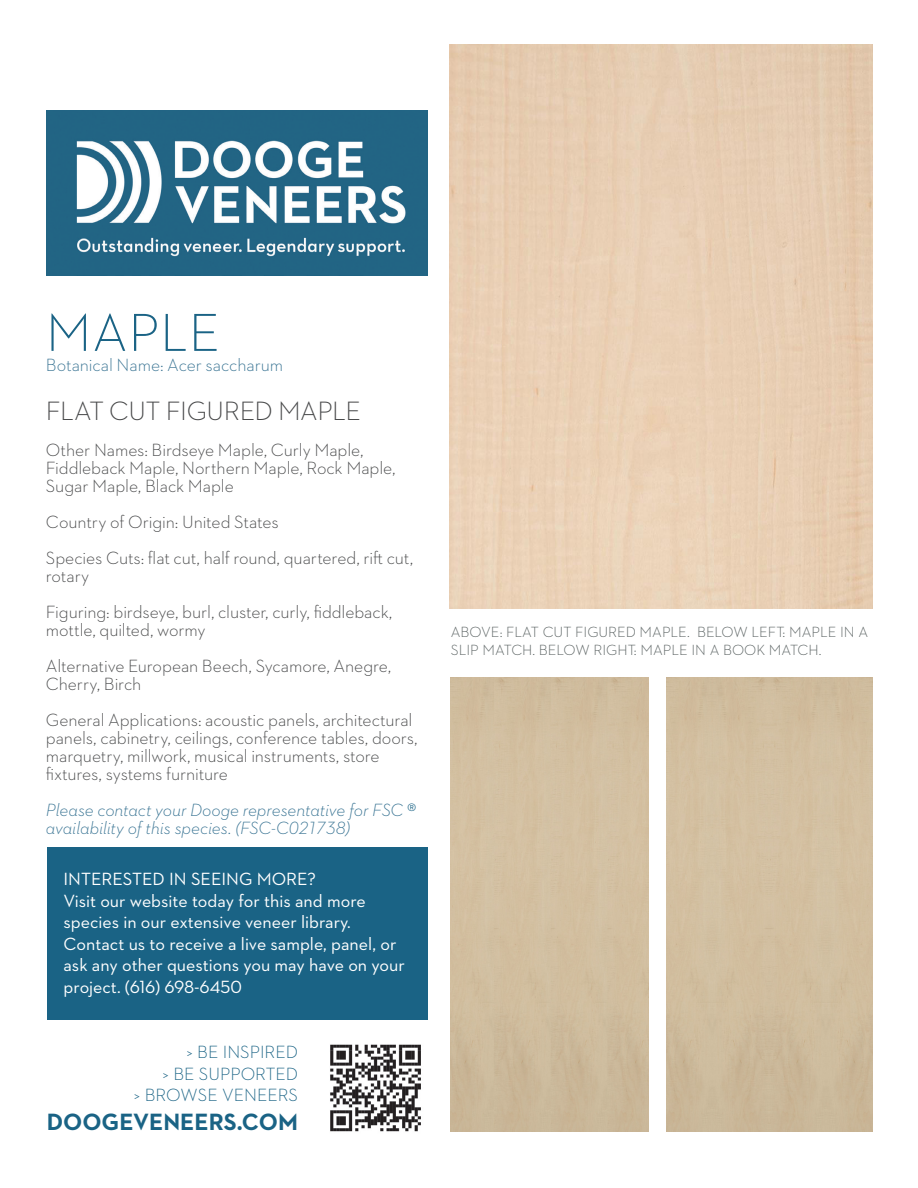
<style>
.page{position:relative;width:918px;height:1188px;background:#fff}
.page>*{position:absolute;margin:0;border:0;box-sizing:border-box;transform-origin:0 0}
.t1{font:300 54.3px "Neutraface 2 Text";letter-spacing:.015em;color:#1a6385}
.t2{font:300 27px "Neutraface 2 Text";letter-spacing:-.02em;color:#464748}
.t3{font:700 24px "Neutraface 2 Text";color:#1a6385}
.t4{font:300 18px/18px "Neutraface 2 Text";letter-spacing:-.005em;color:#464748}
.t5{font:18px/21.6px "Neutraface 2 Text";color:#fff}
.t6{font:italic 300 18px/18px "Neutraface 2 Text";letter-spacing:-.01em;color:#357191}
.t7{font:300 18px/21.6px "Neutraface 2 Text";color:#1a6385;text-align:right}
.t8{font:300 18px "Neutraface 2 Text";letter-spacing:-.005em;color:#357191}
.t9{font:300 15px/18px "Neutraface 2 Text";color:#545c5c}
.s1{font-style:normal;color:#1a6385}
</style>
<div class="page">
<img style="left:46px;top:111px;width:381px;height:165px">
<img style="left:330px;top:1044px;width:91px;height:88px">
<div style="left:47px;top:847px;width:380px;height:173px;background:#1a6385"></div>
<h1 class="t1" style="left:46px;top:299px;width:175px">MAPLE</h1>
<p class="t8" style="left:46px;top:354px;width:239px">Botanical Name: Acer saccharum</p>
<h2 class="t2" style="left:46px;top:394px;width:317px">FLAT CUT FIGURED MAPLE</h2>
<p class="t4" style="left:46px;top:441px;width:351px">Other Names: Birdseye Maple, Curly Maple,<br>Fiddleback Maple, Northern Maple, Rock Maple,<br>Sugar Maple, Black Maple</p>
<p class="t4" style="left:46px;top:504px;width:369px;line-height:36px">Country of Origin: United States<br>Species Cuts: flat cut, half round, quartered, rift cut,</p>
<p class="t4" style="left:46px;top:558px;width:348px;line-height:36px">rotary<br>Figuring: birdseye, burl, cluster, curly, fiddleback,</p>
<p class="t4" style="left:46px;top:612px;width:347px;line-height:36px">mottle, quilted, wormy<br>Alternative European Beech, Sycamore, Anegre,</p>
<p class="t4" style="left:46px;top:666px;width:368px;line-height:36px">Cherry, Birch<br>General Applications: acoustic panels, architectural</p>
<p class="t4" style="left:46px;top:729px;width:373px">panels, cabinetry, ceilings, conference tables, doors, marquetry, millwork, musical instruments, store fixtures, systems furniture</p>
<p class="t6" style="left:46px;top:801px;width:372px">Please contact your Dooge representative for FSC <span class="s1">® </span>availability of this species. (FSC-C021738)</p>
<p class="t5" style="left:64px;top:868px;width:343px">INTERESTED IN SEEING MORE?<br>Visit our website today for this and more species in our extensive veneer library.<br>Contact us to receive a live sample, panel, or ask any other questions you may have on your project. (616) 698-6450</p>
<p class="t7" style="left:134px;top:1041px;width:165px">&gt; BE INSPIRED<br>&gt; BE SUPPORTED<br>&gt; BROWSE VENEERS</p>
<h3 class="t3" style="left:47px;top:1106px;width:253px">DOOGEVENEERS.COM</h3>
<p class="t9" style="left:451px;top:622px;width:419px">ABOVE: FLAT CUT FIGURED MAPLE. BELOW LEFT: MAPLE IN A<br>SLIP MATCH. BELOW RIGHT: MAPLE IN A BOOK MATCH.</p>
</div>
